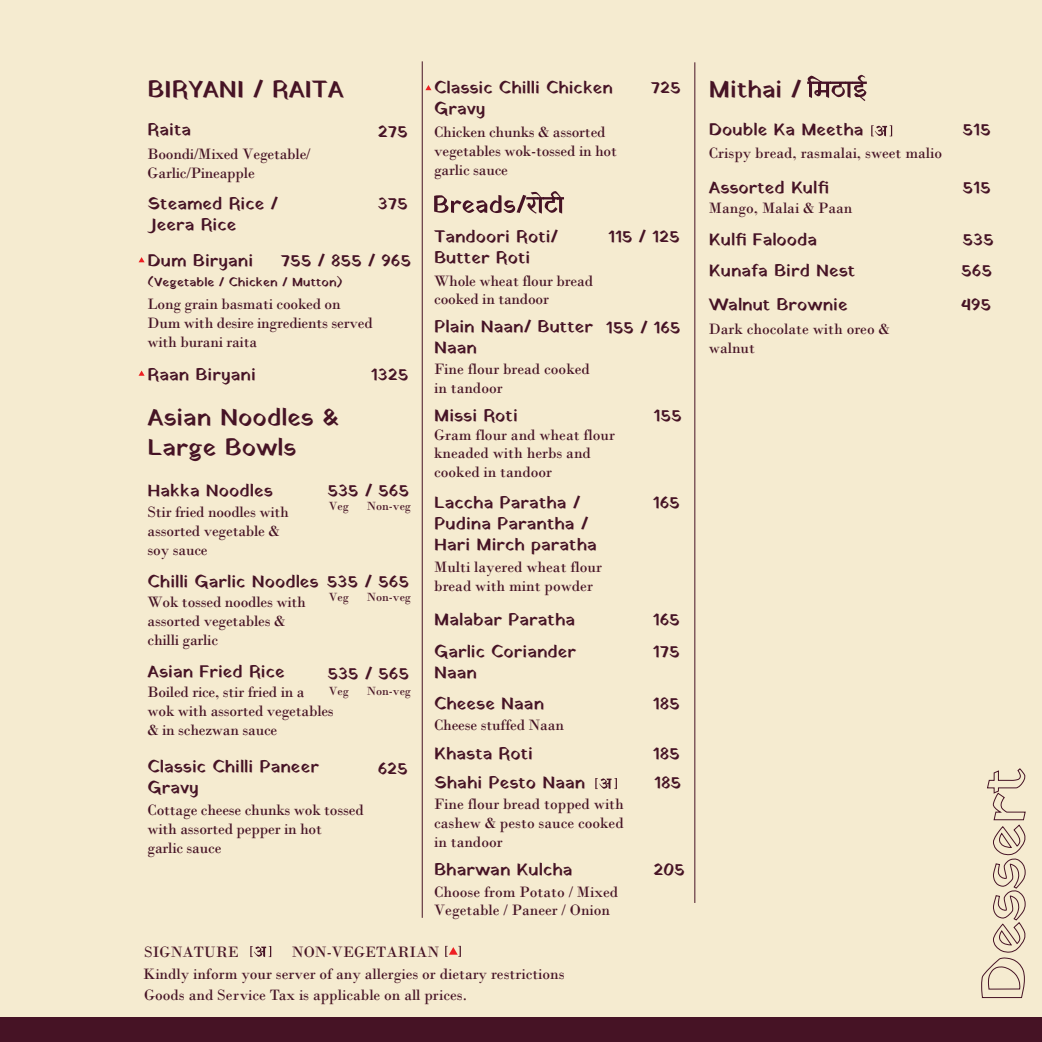
<style>
.page{position:relative;width:1042px;height:1042px;background:#f5ebd0}
.page>*{position:absolute;margin:0;border:0;box-sizing:border-box;transform-origin:0 0}
.t1{font:24.5px/29.4px "Yatra One";color:#461325}
.t2{font:17.5px/21px "Yatra One";color:#461325}
.t3{font:15.75px/18.9px "Bodoni";letter-spacing:-.01em;color:#461325}
.t4{font:12.6px "Yatra One";color:#461325}
.t5{font:12.42px "Bodoni";color:#461325}
</style>
<div class="page">
<div style="left:0;top:1017px;width:1042px;height:25px;background:#461325"></div>
<hr style="left:422px;top:61px;width:1px;height:857px;background:#461325">
<hr style="left:694px;top:62px;width:1px;height:841px;background:#461325">
<svg style="left:434px;top:191px;width:130px;height:23px"></svg>
<svg style="left:807px;top:75px;width:60px;height:26px"></svg>
<svg style="left:871px;top:125px;width:21px;height:11px"></svg>
<svg style="left:595px;top:778px;width:22px;height:11px"></svg>
<svg style="left:250px;top:946px;width:21px;height:11px"></svg>
<svg style="left:981px;top:768px;width:45px;height:231px"></svg>
<svg style="left:139px;top:257px;width:6px;height:5px"></svg>
<svg style="left:425px;top:85px;width:6px;height:5px"></svg>
<svg style="left:445px;top:946px;width:16px;height:11px"></svg>
<svg style="left:139px;top:370px;width:6px;height:6px"></svg>
<h1 class="t1" style="left:148px;top:76px;width:198px">BIRYANI / RAITA</h1>
<p class="t2" style="left:148px;top:120px;width:45px">Raita</p>
<p class="t3" style="left:148px;top:145px;width:165px">Boondi/Mixed Vegetable/<br>Garlic/Pineapple</p>
<p class="t2" style="left:378px;top:122px;width:31px">275</p>
<p class="t2" style="left:148px;top:194px;width:132px">Steamed Rice /<br>Jeera Rice</p>
<p class="t2" style="left:378px;top:194px;width:31px">375</p>
<p class="t2" style="left:148px;top:251px;width:107px">Dum Biryani</p>
<p class="t3" style="left:148px;top:295px;width:227px">Long grain basmati cooked on<br>Dum with desire ingredients served with burani raita</p>
<p class="t2" style="left:281px;top:251px;width:132px">755 / 855 / 965</p>
<p class="t4" style="left:148px;top:273px;width:197px">(Vegetable / Chicken / Mutton)</p>
<p class="t2" style="left:148px;top:365px;width:110px">Raan Biryani</p>
<p class="t2" style="left:371px;top:365px;width:39px">1325</p>
<h1 class="t1" style="left:148px;top:404px;width:193px">Asian Noodles &amp;<br>Large Bowls</h1>
<p class="t2" style="left:148px;top:481px;width:127px">Hakka Noodles</p>
<p class="t3" style="left:148px;top:503px;width:143px">Stir fried noodles with assorted vegetable &amp; soy sauce</p>
<p class="t2" style="left:148px;top:572px;width:173px">Chilli Garlic Noodles</p>
<p class="t3" style="left:148px;top:592px;width:160px">Wok tossed noodles with assorted vegetables &amp; chilli garlic</p>
<p class="t2" style="left:327px;top:481px;width:83px">535 / 565</p>
<p class="t5" style="left:329px;top:498px;width:22px">Veg</p>
<p class="t5" style="left:367px;top:498px;width:46px">Non-veg</p>
<p class="t2" style="left:327px;top:572px;width:84px">535 / 565</p>
<p class="t5" style="left:329px;top:589px;width:22px">Veg</p>
<p class="t5" style="left:367px;top:589px;width:46px">Non-veg</p>
<p class="t2" style="left:148px;top:662px;width:139px">Asian Fried Rice</p>
<p class="t3" style="left:148px;top:683px;width:188px">Boiled rice, stir fried in a wok with assorted vegetables &amp; in schezwan sauce</p>
<p class="t2" style="left:327px;top:664px;width:83px">535 / 565</p>
<p class="t5" style="left:329px;top:683px;width:22px">Veg</p>
<p class="t5" style="left:367px;top:683px;width:46px">Non-veg</p>
<p class="t2" style="left:148px;top:757px;width:173px">Classic Chilli Paneer<br>Gravy</p>
<p class="t3" style="left:148px;top:801px;width:218px">Cottage cheese chunks wok tossed with assorted pepper in hot<br>garlic sauce</p>
<p class="t2" style="left:378px;top:759px;width:32px">625</p>
<p class="t2" style="left:434px;top:79px;width:180px">Classic Chilli Chicken<br>Gravy</p>
<p class="t3" style="left:434px;top:122px;width:184px">Chicken chunks &amp; assorted vegetables wok-tossed in hot garlic sauce</p>
<p class="t2" style="left:651px;top:79px;width:31px">725</p>
<p class="t2" style="left:434px;top:227px;width:126px">Tandoori Roti/</p>
<p class="t2" style="left:434px;top:248px;width:98px">Butter Roti</p>
<p class="t3" style="left:434px;top:271px;width:160px">Whole wheat flour bread cooked in tandoor</p>
<p class="t2" style="left:434px;top:317px;width:160px">Plain Naan/ Butter<br>Naan</p>
<p class="t3" style="left:434px;top:359px;width:157px">Fine flour bread cooked in tandoor</p>
<p class="t2" style="left:608px;top:227px;width:73px">115 / 125</p>
<p class="t2" style="left:606px;top:318px;width:76px">155 / 165</p>
<p class="t2" style="left:434px;top:406px;width:85px">Missi Roti</p>
<p class="t3" style="left:434px;top:425px;width:182px">Gram flour and wheat flour kneaded with herbs and cooked in tandoor</p>
<p class="t2" style="left:434px;top:493px;width:164px">Laccha Paratha /<br>Pudina Parantha /<br>Hari Mirch paratha</p>
<p class="t3" style="left:434px;top:557px;width:169px">Multi layered wheat flour bread with mint powder</p>
<p class="t2" style="left:653px;top:406px;width:30px">155</p>
<p class="t2" style="left:653px;top:493px;width:29px">165</p>
<p class="t2" style="left:434px;top:610px;width:143px">Malabar Paratha</p>
<p class="t2" style="left:653px;top:605px;width:29px;line-height:31.7px">165<br>175</p>
<p class="t2" style="left:434px;top:642px;width:144px">Garlic Coriander<br>Naan</p>
<p class="t2" style="left:434px;top:694px;width:111px">Cheese Naan</p>
<p class="t2" style="left:434px;top:744px;width:100px">Khasta Roti</p>
<p class="t3" style="left:434px;top:715px;width:131px">Cheese stuffed Naan</p>
<p class="t2" style="left:434px;top:773px;width:153px">Shahi Pesto Naan</p>
<p class="t3" style="left:434px;top:794px;width:191px;text-align:justify">Fine flour bread topped with cashew &amp; pesto sauce cooked in tandoor</p>
<p class="t2" style="left:434px;top:860px;width:140px">Bharwan Kulcha</p>
<p class="t3" style="left:434px;top:882px;width:185px">Choose from Potato / Mixed<br>Vegetable / Paneer / Onion</p>
<p class="t2" style="left:653px;top:694px;width:28px">185</p>
<p class="t2" style="left:653px;top:744px;width:28px">185</p>
<p class="t2" style="left:654px;top:773px;width:28px">185</p>
<p class="t2" style="left:653px;top:860px;width:33px">205</p>
<p class="t3" style="left:144px;top:942px;width:96px">SIGNATURE</p>
<p class="t3" style="left:292px;top:942px;width:149px">NON-VEGETARIAN</p>
<p class="t3" style="left:143px;top:965px;width:423px">Kindly inform your server of any allergies or dietary restrictions</p>
<p class="t3" style="left:144px;top:986px;width:324px">Goods and Service Tax is applicable on all prices.</p>
<h1 class="t1" style="left:709px;top:76px;width:94px">Mithai /</h1>
<p class="t2" style="left:709px;top:120px;width:156px">Double Ka Meetha</p>
<p class="t3" style="left:709px;top:143px;width:235px">Crispy bread, rasmalai, sweet malio</p>
<p class="t2" style="left:709px;top:178px;width:121px">Assorted Kulfi</p>
<p class="t3" style="left:709px;top:198px;width:145px">Mango, Malai &amp; Paan</p>
<p class="t2" style="left:962px;top:120px;width:30px">515</p>
<p class="t2" style="left:962px;top:178px;width:30px">515</p>
<p class="t2" style="left:709px;top:230px;width:110px">Kulfi Falooda</p>
<p class="t2" style="left:962px;top:230px;width:33px">535</p>
<p class="t2" style="left:709px;top:261px;width:148px">Kunafa Bird Nest</p>
<p class="t2" style="left:961px;top:261px;width:32px">565</p>
<p class="t2" style="left:709px;top:295px;width:140px">Walnut Brownie</p>
<p class="t3" style="left:709px;top:319px;width:182px">Dark chocolate with oreo &amp; walnut</p>
<p class="t2" style="left:961px;top:295px;width:31px">495</p>
</div>
